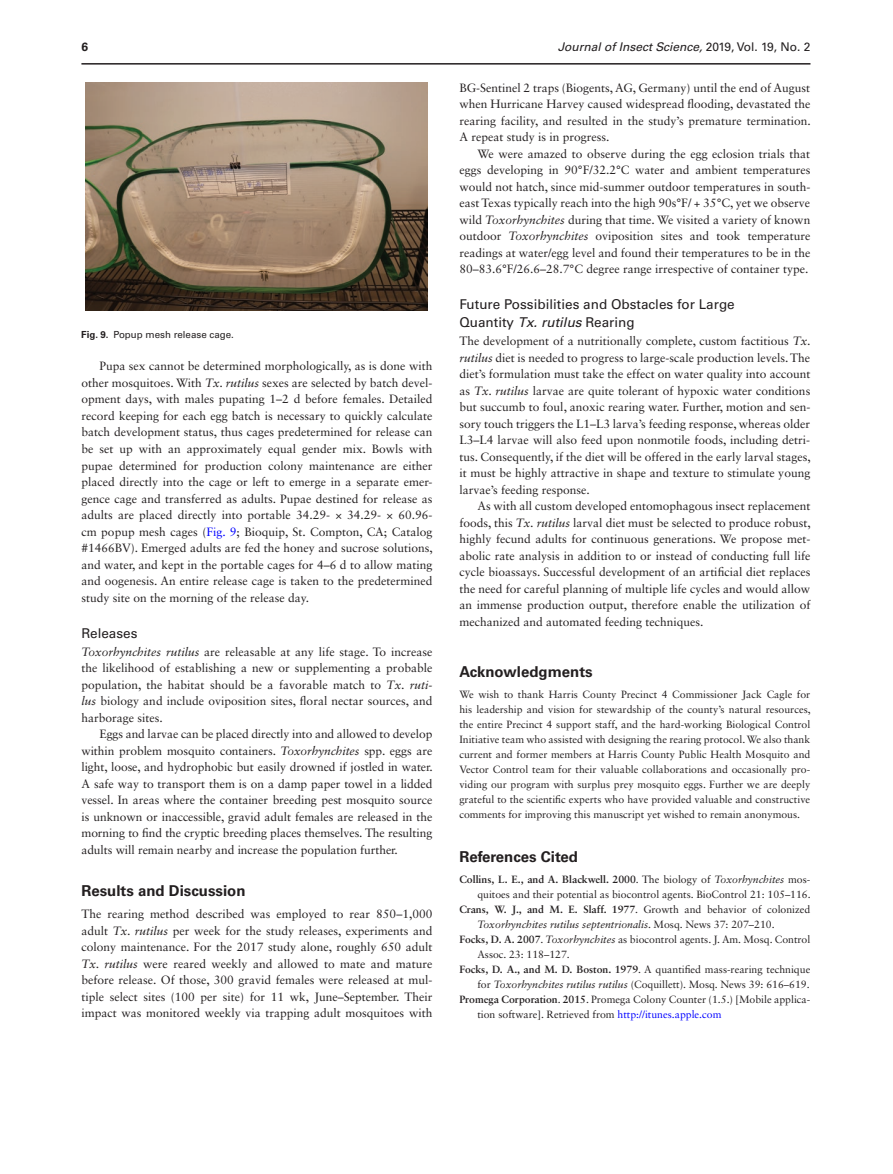
<style>
.page{position:relative;width:893px;height:1174px;background:#fff}
.page>*{position:absolute;margin:0;border:0;box-sizing:border-box;transform-origin:0 0}
.t1{font:700 15px "Univers LT Std";color:#231f20}
.t2{font:13.5px/18px "Univers LT Std";color:#231f20}
.t3{font:12px/16.5px "Sabon LT Std";color:#231f20;text-align:justify}
.t4{font:italic 12px "Univers LT Std";color:#231f20}
.t5{font:700 12px "Univers LT Std";color:#231f20}
.t6{font:10.5px/15px "Sabon LT Std";color:#231f20;text-align:justify}
.t7{font:700 10.5px "Sabon LT Std";color:#231f20}
.t8{font:italic 10.5px "Sabon LT Std";color:#231f20}
.t9{font:9.75px "Univers LT Std";color:#231f20}
.s1{font-style:normal}
.s2{font-weight:700}
.s3{font-style:italic}
.s4{color:#00f}
.s5{font-weight:400}
.s6{font-weight:400;font-style:italic}
</style>
<div class="page">
<img style="left:86px;top:82px;width:342px;height:229px">
<hr style="left:81px;top:63px;width:729px;height:2px;background:#231f20">
<p class="t5" style="left:81px;top:40px;width:8px">6</p>
<p class="t4" style="left:558px;top:40px;width:254px">Journal of Insect Science, <span class="s1">2019, Vol. 19, No. 2</span></p>
<p class="t9" style="left:81px;top:328px;width:154px"><span class="s2">Fig. 9.</span> Popup mesh release cage.</p>
<p class="t3" style="left:81px;top:358px;width:353px;text-indent:18px">Pupa sex cannot be determined morphologically, as is done with other mosquitoes. With <span class="s3">Tx. rutilus</span> sexes are selected by batch devel&shy;opment days, with males pupating 1–2 d before females. Detailed record keeping for each egg batch is necessary to quickly calculate batch development status, thus cages predetermined for release can be set up with an approximately equal gender mix. Bowls with pupae determined for production colony maintenance are either placed directly into the cage or left to emerge in a separate emer&shy;gence cage and transferred as adults. Pupae destined for release as adults are placed directly into portable 34.29- × 34.29- × 60.96- cm popup mesh cages (<span class="s4">Fig. 9</span>; Bioquip, St. Compton, CA; Catalog #1466BV). Emerged adults are fed the honey and sucrose solutions, and water, and kept in the portable cages for 4–6 d to allow mating and oogenesis. An entire release cage is taken to the predetermined study site on the morning of the release day.</p>
<p class="t2" style="left:81px;top:624px;width:58px">Releases</p>
<p class="t3" style="left:81px;top:643px;width:352px"><span class="s3">Toxorhynchites rutilus</span> are releasable at any life stage. To increase the likelihood of establishing a new or supplementing a probable population, the habitat should be a favorable match to <span class="s3">Tx. ruti&shy;lus</span> biology and include oviposition sites, floral nectar sources, and harborage sites.</p>
<p class="t3" style="left:81px;top:725px;width:353px;text-indent:18px">Eggs and larvae can be placed directly into and allowed to develop within problem mosquito containers. <span class="s3">Toxorhynchites</span> spp. eggs are light, loose, and hydrophobic but easily drowned if jostled in water.<br>A safe way to transport them is on a damp paper towel in a lidded vessel. In areas where the container breeding pest mosquito source is unknown or inaccessible, gravid adult females are released in the morning to find the cryptic breeding places themselves. The resulting adults will remain nearby and increase the population further.</p>
<p class="t1" style="left:81px;top:881px;width:166px">Results and Discussion</p>
<p class="t3" style="left:81px;top:905px;width:352px">The rearing method described was employed to rear 850–1,000 adult <span class="s3">Tx. rutilus</span> per week for the study releases, experiments and colony maintenance. For the 2017 study alone, roughly 650 adult <span class="s3">Tx. rutilus</span> were reared weekly and allowed to mate and mature before release. Of those, 300 gravid females were released at mul&shy;tiple select sites (100 per site) for 11 wk, June–September. Their impact was monitored weekly via trapping adult mosquitoes with</p>
<p class="t3" style="left:459px;top:79px;width:353px">BG-Sentinel 2 traps (Biogents, AG, Germany) until the end of August when Hurricane Harvey caused widespread flooding, devastated the rearing facility, and resulted in the study’s premature termination.<br>A repeat study is in progress.</p>
<p class="t3" style="left:459px;top:145px;width:352px;text-indent:18px">We were amazed to observe during the egg eclosion trials that eggs developing in 90°F/32.2°C water and ambient temperatures would not hatch, since mid-summer outdoor temperatures in south&shy;east Texas typically reach into the high 90s°F/ + 35°C, yet we observe wild <span class="s3">Toxorhynchites</span> during that time. We visited a variety of known outdoor <span class="s3">Toxorhynchites</span> oviposition sites and took temperature readings at water/egg level and found their temperatures to be in the 80–83.6°F/26.6–28.7°C degree range irrespective of container type.</p>
<p class="t2" style="left:459px;top:295px;width:277px">Future Possibilities and Obstacles for Large<br>Quantity <span class="s3">Tx. rutilus</span> Rearing</p>
<p class="t3" style="left:459px;top:333px;width:353px">The development of a nutritionally complete, custom factitious <span class="s3">Tx. rutilus</span> diet is needed to progress to large-scale production levels. The diet’s formulation must take the effect on water quality into account as <span class="s3">Tx. rutilus</span> larvae are quite tolerant of hypoxic water conditions but succumb to foul, anoxic rearing water. Further, motion and sen&shy;sory touch triggers the L1–L3 larva’s feeding response, whereas older L3–L4 larvae will also feed upon nonmotile foods, including detri&shy;tus. Consequently, if the diet will be offered in the early larval stages, it must be highly attractive in shape and texture to stimulate young larvae’s feeding response.</p>
<p class="t3" style="left:459px;top:498px;width:353px;text-indent:18px">As with all custom developed entomophagous insect replacement foods, this <span class="s3">Tx. rutilus</span> larval diet must be selected to produce robust, highly fecund adults for continuous generations. We propose met&shy;abolic rate analysis in addition to or instead of conducting full life cycle bioassays. Successful development of an artificial diet replaces the need for careful planning of multiple life cycles and would allow an immense production output, therefore enable the utilization of mechanized and automated feeding techniques.</p>
<p class="t1" style="left:459px;top:663px;width:135px">Acknowledgments</p>
<p class="t6" style="left:459px;top:686px;width:353px">We wish to thank Harris County Precinct 4 Commissioner Jack Cagle for his leadership and vision for stewardship of the county’s natural resources, the entire Precinct 4 support staff, and the hard-working Biological Control Initiative team who assisted with designing the rearing protocol. We also thank current and former members at Harris County Public Health Mosquito and Vector Control team for their valuable collaborations and occasionally pro&shy;viding our program with surplus prey mosquito eggs. Further we are deeply grateful to the scientific experts who have provided valuable and constructive comments for improving this manuscript yet wished to remain anonymous.</p>
<p class="t1" style="left:459px;top:847px;width:120px">References Cited</p>
<p class="t7" style="left:459px;top:872px;width:352px">Collins, L. E., and A. Blackwell. 2000<span class="s5">. The biology of</span> <span class="s6">Toxorhynchites</span> <span class="s5">mos-</span></p>
<p class="t6" style="left:477px;top:886px;width:335px">quitoes and their potential as biocontrol agents. BioControl 21: 105–116.</p>
<p class="t6" style="left:459px;top:901px;width:352px"><span class="s2">Crans, W. J., and M. E. Slaff. 1977</span>. Growth and behavior of colonized</p>
<p class="t8" style="left:477px;top:917px;width:299px">Toxorhynchites rutilus septentrionalis<span class="s1">. Mosq. News 37: 207–210.</span></p>
<p class="t6" style="left:459px;top:931px;width:352px"><span class="s2">Focks, D. A. 2007</span>. <span class="s3">Toxorhynchites</span> as biocontrol agents. J. Am. Mosq. Control</p>
<p class="t6" style="left:477px;top:946px;width:94px">Assoc. 23: 118–127.</p>
<p class="t6" style="left:459px;top:961px;width:352px"><span class="s2">Focks, D. A., and M. D. Boston. 1979</span>. A quantified mass-rearing technique</p>
<p class="t6" style="left:477px;top:976px;width:334px">for <span class="s3">Toxorhynchites rutilus rutilus</span> (Coquillett). Mosq. News 39: 616–619.</p>
<p class="t6" style="left:459px;top:991px;width:352px"><span class="s2">Promega Corporation</span>. <span class="s2">2015</span>. Promega Colony Counter (1.5.) [Mobile applica-</p>
<p class="t6" style="left:477px;top:1006px;width:246px">tion software]. Retrieved from <span class="s4">http://itunes.apple.com</span></p>
</div>
